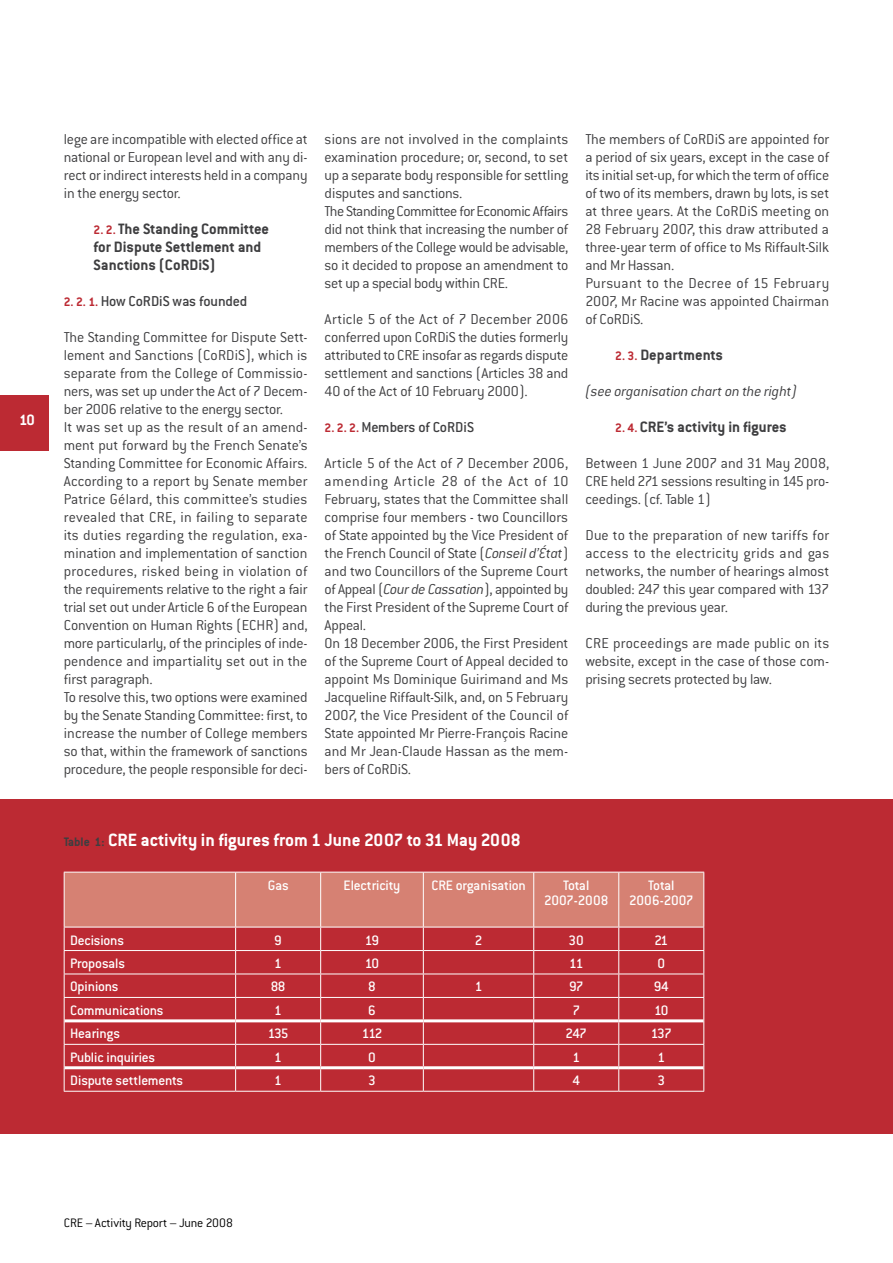
<style>
.page{position:relative;width:893px;height:1263px;background:#fff}
.page>*{position:absolute;margin:0;border:0;box-sizing:border-box;transform-origin:0 0}
.t1{font:700 19.5px "Conduit ITC";color:#fff}
.t2{font:700 18px "Conduit ITC";color:#fff}
.t3{font:700 16.5px/18px "Conduit ITC";color:#3e3e40}
.t4{font:700 16.5px "Conduit ITC";color:#fff}
.t5{font:300 15.75px/18px "Conduit ITC";letter-spacing:-.005em;color:#3e3e40;text-align:justify}
.t6{font:500 15.75px "Conduit ITC";letter-spacing:-.01em;color:#3e3e40}
.t7{font:italic 300 15.75px "Conduit ITC";letter-spacing:-.015em;color:#3e3e40}
.t8{font:500 15px/15.8px "Conduit ITC";letter-spacing:-.015em;color:#fff;text-align:center}
.t9{font:300 13.5px "Conduit ITC";letter-spacing:-.01em;color:#000}
.s1{font-size:13.5px;color:#bc2a33}
.s2{font-weight:700;font-size:13.5px;color:#bc2a33}
.s3{font-style:italic}
.s4{font-size:13.5px;color:#3e3e40}
</style>
<div class="page">
<div style="left:0;top:799px;width:893px;height:335px;background:#bc2a33"></div>
<svg style="left:64px;top:872px;width:640px;height:219px"></svg>
<hr style="left:64px;top:1091px;width:172px;height:1px;background:#fff">
<hr style="left:236px;top:1091px;width:85px;height:1px;background:#fff">
<hr style="left:321px;top:1091px;width:102px;height:1px;background:#fff">
<hr style="left:423px;top:1091px;width:111px;height:1px;background:#fff">
<hr style="left:534px;top:1091px;width:85px;height:1px;background:#fff">
<hr style="left:619px;top:1091px;width:85px;height:1px;background:#fff">
<hr style="left:65px;top:1019px;width:171px;height:3px;background:#fff">
<hr style="left:236px;top:1019px;width:85px;height:3px;background:#fff">
<hr style="left:321px;top:1019px;width:102px;height:3px;background:#fff">
<hr style="left:423px;top:1019px;width:111px;height:3px;background:#fff">
<hr style="left:534px;top:1019px;width:85px;height:3px;background:#fff">
<hr style="left:619px;top:1019px;width:84px;height:3px;background:#fff">
<hr style="left:65px;top:1066px;width:171px;height:3px;background:#fff">
<hr style="left:236px;top:1066px;width:85px;height:3px;background:#fff">
<hr style="left:321px;top:1066px;width:102px;height:3px;background:#fff">
<hr style="left:423px;top:1066px;width:111px;height:3px;background:#fff">
<hr style="left:534px;top:1066px;width:85px;height:3px;background:#fff">
<hr style="left:619px;top:1066px;width:84px;height:3px;background:#fff">
<div style="left:0;top:395px;width:48px;height:56px;background:#bc2a33"></div>
<p class="t4" style="left:19px;top:410px;width:17px">10</p>
<p class="t2" style="left:17px;top:411px;width:19px">10</p>
<p class="t5" style="left:64px;top:130px;width:245px">lege are incompatible with elected office at national or European level and with any di&shy;rect or indirect interests held in a company in the energy sector.</p>
<p class="t3" style="left:94px;top:220px;width:177px"><span class="s1">2. 2.</span> The Standing Committee for Dispute Settlement and<br>Sanctions (CoRDiS)</p>
<p class="t6" style="left:64px;top:292px;width:185px"><span class="s2">2. 2. 1.</span> How CoRDiS was founded</p>
<p class="t5" style="left:64px;top:328px;width:245px;text-align:left">The Standing Committee for Dispute Sett&shy;lement and Sanctions (CoRDiS), which is separate from the College of Commissio&shy;ners, was set up under the Act of 7 Decem&shy;ber 2006 relative to the energy sector.<br>It was set up as the result of an amend&shy;ment put forward by the French Senate’s Standing Committee for Economic Affairs.<br>According to a report by Senate member Patrice Gélard, this committee’s studies revealed that CRE, in failing to separate its duties regarding the regulation, exa&shy;mination and implementation of sanction procedures, risked being in violation of the requirements relative to the right a fair trial set out under Article 6 of the European Convention on Human Rights (ECHR) and, more particularly, of the principles of inde&shy;pendence and impartiality set out in the first paragraph.<br>To resolve this, two options were examined by the Senate Standing Committee: first, to increase the number of College members so that, within the framework of sanctions procedure, the people responsible for deci-</p>
<p class="t5" style="left:325px;top:130px;width:245px;text-align:left">sions are not involved in the complaints examination procedure; or, second, to set up a separate body responsible for settling disputes and sanctions.<br>The Standing Committee for Economic Affairs did not think that increasing the number of members of the College would be advisable, so it decided to propose an amendment to set up a special body within CRE.</p>
<p class="t5" style="left:325px;top:310px;width:245px">Article 5 of the Act of 7 December 2006 conferred upon CoRDiS the duties formerly attributed to CRE insofar as regards dispute settlement and sanctions (Articles 38 and 40 of the Act of 10 February 2000).</p>
<p class="t6" style="left:325px;top:418px;width:151px"><span class="s2">2. 2. 2.</span> Members of CoRDiS</p>
<p class="t5" style="left:325px;top:454px;width:245px;text-align:left">Article 5 of the Act of 7 December 2006, amending Article 28 of the Act of 10<br>February, states that the Committee shall comprise four members - two Councillors of State appointed by the Vice President of the French Council of State (<span class="s3">Conseil d’État</span>) and two Councillors of the Supreme Court of Appeal (<span class="s3">Cour de Cassation</span>), appointed by the First President of the Supreme Court of Appeal.<br>On 18 December 2006, the First President of the Supreme Court of Appeal decided to appoint Ms Dominique Guirimand and Ms Jacqueline Riffault-Silk, and, on 5 February 2007, the Vice President of the Council of State appointed Mr Pierre-François Racine and Mr Jean-Claude Hassan as the mem&shy;bers of CoRDiS.</p>
<p class="t5" style="left:585px;top:130px;width:245px;text-align:left">The members of CoRDiS are appointed for a period of six years, except in the case of its initial set-up, for which the term of office of two of its members, drawn by lots, is set at three years. At the CoRDiS meeting on 28 February 2007, this draw attributed a three-year term of office to Ms Riffault-Silk and Mr Hassan.<br>Pursuant to the Decree of 15 February 2007, Mr Racine was appointed Chairman of CoRDiS.</p>
<p class="t3" style="left:615px;top:346px;width:109px"><span class="s1">2. 3.</span> Departments</p>
<p class="t7" style="left:585px;top:383px;width:213px">(see organisation chart on the right)</p>
<p class="t3" style="left:615px;top:418px;width:173px"><span class="s1">2. 4.</span> CRE’s activity in figures</p>
<p class="t5" style="left:585px;top:454px;width:245px">Between 1 June 2007 and 31 May 2008, CRE held 271 sessions resulting in 145 pro&shy;ceedings. (cf. Table 1)</p>
<p class="t5" style="left:585px;top:526px;width:245px">Due to the preparation of new tariffs for access to the electricity grids and gas networks, the number of hearings almost doubled: 247 this year compared with 137 during the previous year.</p>
<p class="t5" style="left:585px;top:634px;width:245px">CRE proceedings are made public on its website, except in the case of those com&shy;prising secrets protected by law.</p>
<p class="t1" style="left:64px;top:828px;width:458px"><span class="s4">Table 1:</span> CRE activity in figures from 1 June 2007 to 31 May 2008</p>
<p class="t8" style="left:268px;top:877px;width:22px">Gas</p>
<p class="t8" style="left:344px;top:877px;width:58px">Electricity</p>
<p class="t8" style="left:431px;top:877px;width:96px">CRE organisation</p>
<p class="t8" style="left:544px;top:877px;width:66px">Total<br>2007-2008</p>
<p class="t8" style="left:629px;top:877px;width:66px">Total<br>2006-2007</p>
<p class="t8" style="left:70px;top:932px;width:55px">Decisions</p>
<p class="t8" style="left:274px;top:932px;width:9px">9</p>
<p class="t8" style="left:365px;top:932px;width:16px">19</p>
<p class="t8" style="left:475px;top:932px;width:9px">2</p>
<p class="t8" style="left:569px;top:932px;width:17px">30</p>
<p class="t8" style="left:655px;top:932px;width:15px">21</p>
<p class="t8" style="left:70px;top:955px;width:57px">Proposals</p>
<p class="t8" style="left:274px;top:955px;width:9px">1</p>
<p class="t8" style="left:365px;top:955px;width:16px">10</p>
<p class="t8" style="left:569px;top:955px;width:16px">11</p>
<p class="t8" style="left:657px;top:955px;width:9px">0</p>
<p class="t8" style="left:70px;top:979px;width:50px">Opinions</p>
<p class="t8" style="left:271px;top:979px;width:16px">88</p>
<p class="t8" style="left:368px;top:979px;width:9px">8</p>
<p class="t8" style="left:475px;top:979px;width:9px">1</p>
<p class="t8" style="left:569px;top:979px;width:16px">97</p>
<p class="t8" style="left:654px;top:979px;width:17px">94</p>
<p class="t8" style="left:70px;top:1002px;width:95px">Communications</p>
<p class="t8" style="left:274px;top:1002px;width:9px">1</p>
<p class="t8" style="left:368px;top:1002px;width:9px">6</p>
<p class="t8" style="left:572px;top:1002px;width:9px">7</p>
<p class="t8" style="left:654px;top:1002px;width:16px">10</p>
<p class="t8" style="left:70px;top:1026px;width:51px">Hearings</p>
<p class="t8" style="left:268px;top:1026px;width:22px">135</p>
<p class="t8" style="left:362px;top:1026px;width:22px">112</p>
<p class="t8" style="left:566px;top:1026px;width:23px">247</p>
<p class="t8" style="left:651px;top:1026px;width:22px">137</p>
<p class="t8" style="left:70px;top:1049px;width:87px">Public inquiries</p>
<p class="t8" style="left:274px;top:1049px;width:9px">1</p>
<p class="t8" style="left:368px;top:1049px;width:9px">0</p>
<p class="t8" style="left:572px;top:1049px;width:9px">1</p>
<p class="t8" style="left:657px;top:1049px;width:9px">1</p>
<p class="t8" style="left:70px;top:1072px;width:115px">Dispute settlements</p>
<p class="t8" style="left:274px;top:1072px;width:9px">1</p>
<p class="t8" style="left:368px;top:1072px;width:9px">3</p>
<p class="t8" style="left:572px;top:1072px;width:9px">4</p>
<p class="t8" style="left:657px;top:1072px;width:9px">3</p>
<p class="t9" style="left:64px;top:1215px;width:171px">CRE – Activity Report – June 2008</p>
</div>
